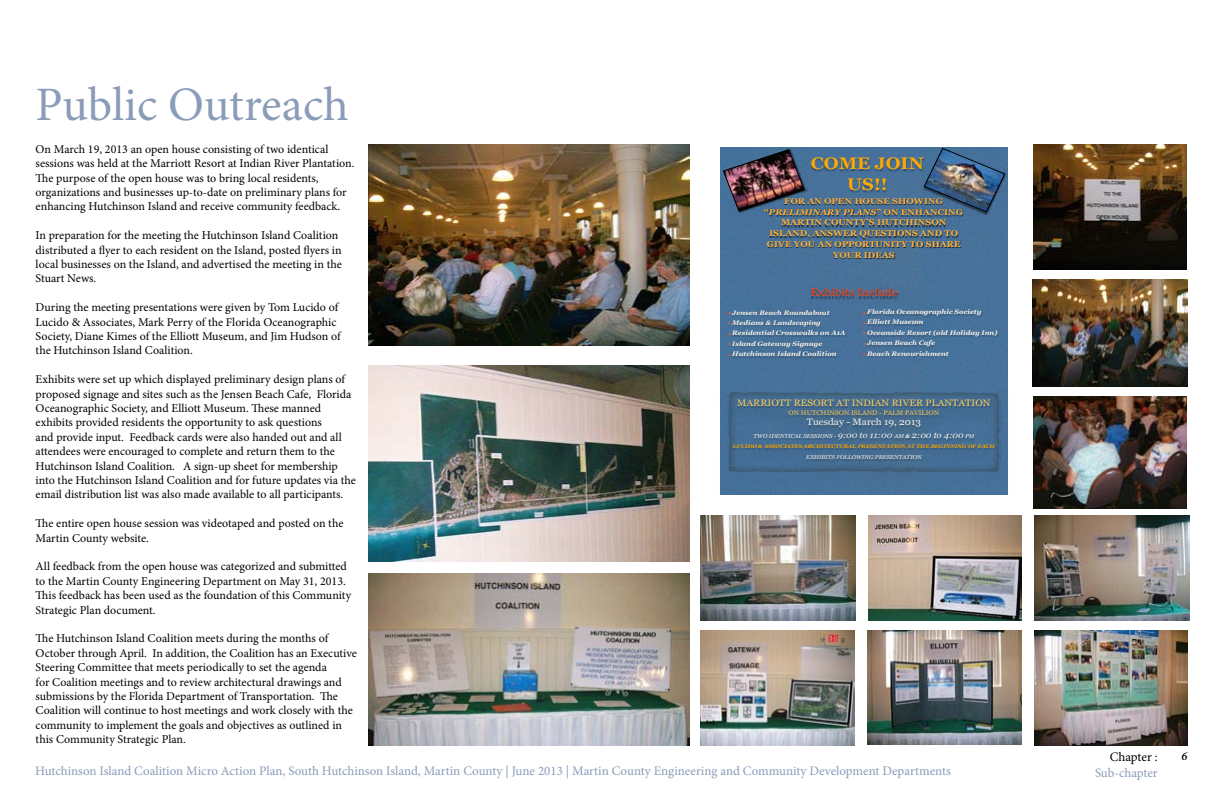
<style>
.page{position:relative;width:1224px;height:792px;background:#fff}
.page>*{position:absolute;margin:0;border:0;box-sizing:border-box;transform-origin:0 0}
.t1{font:48px "Minion Pro";color:#8a9cb8}
.t2{font:700 16.7px/20.9px "Georgia";color:#fa0;text-align:center;scale:1.09 1}
.t3{font:13px "Minion Pro";letter-spacing:-.005em;color:#8a9cb8}
.t4{font:13px "Minion Pro";letter-spacing:-.005em;color:#000}
.t5{font:12px/14.4px "Minion Pro";color:#000}
.t6{font:italic 600 12px "Minion Pro";color:#000}
.t7{font:11.1px "Georgia";color:#ff4113;scale:1.09 1}
.t8{font:9.3px "Georgia";color:#facf5e;scale:1.09 1}
.t9{font:9.3px "Georgia";color:#f9f5ec;scale:1.09 1}
.t10{font:700 8.3px/10.8px "Georgia";color:#ffb43e;text-align:center;scale:1.09 1}
.t11{font:italic 700 6.5px/10.4px "Georgia";color:#f9f5ec;scale:1.09 1}
.t12{font:6.5px "Georgia";color:#facf5e;scale:1.09 1}
.t13{font:italic 5.6px "Georgia";color:#f9f5ec;scale:1.09 1}
.t14{font:italic 700 5.1px "Georgia";color:#fa0;scale:1.09 1}
.s1{font-style:italic}
.s2{color:#ec5827}
.s3{font-size:8.3px}
.s4{font-weight:700}
</style>
<div class="page">
<img style="left:1032px;top:280px;width:156px;height:106px">
<img style="left:1034px;top:396px;width:152px;height:112px">
<img style="left:1034px;top:144px;width:152px;height:126px">
<img style="left:1034px;top:631px;width:154px;height:114px">
<img style="left:867px;top:631px;width:155px;height:114px">
<img style="left:369px;top:366px;width:320px;height:196px">
<img style="left:701px;top:516px;width:154px;height:105px">
<img style="left:369px;top:574px;width:320px;height:171px">
<img style="left:1035px;top:516px;width:154px;height:105px">
<img style="left:701px;top:631px;width:153px;height:114px">
<img style="left:868px;top:516px;width:154px;height:105px">
<div style="left:720px;top:147px;width:287px;height:348px;background:#47719b"></div>
<img style="left:728px;top:392px;width:273px;height:82px">
<img style="left:736px;top:400px;width:255px;height:8px">
<img style="left:788px;top:411px;width:152px;height:6px">
<img style="left:806px;top:419px;width:115px;height:11px">
<img style="left:753px;top:434px;width:140px;height:8px">
<svg style="left:893px;top:435px;width:18px;height:6px"></svg>
<img style="left:911px;top:434px;width:53px;height:8px">
<svg style="left:964px;top:435px;width:12px;height:5px"></svg>
<img style="left:732px;top:445px;width:264px;height:5px">
<img style="left:805px;top:456px;width:118px;height:6px">
<img style="left:732px;top:310px;width:98px;height:6px">
<img style="left:732px;top:320px;width:89px;height:8px">
<img style="left:733px;top:331px;width:113px;height:6px">
<img style="left:732px;top:341px;width:90px;height:8px">
<img style="left:733px;top:352px;width:104px;height:6px">
<img style="left:868px;top:309px;width:114px;height:8px">
<img style="left:868px;top:320px;width:56px;height:6px">
<img style="left:867px;top:330px;width:131px;height:8px">
<img style="left:867px;top:341px;width:68px;height:7px">
<img style="left:868px;top:351px;width:81px;height:6px">
<img style="left:808px;top:199px;width:114px;height:7px">
<img style="left:769px;top:209px;width:194px;height:8px">
<img style="left:781px;top:219px;width:166px;height:8px">
<img style="left:769px;top:231px;width:189px;height:8px">
<img style="left:767px;top:241px;width:194px;height:8px">
<img style="left:832px;top:252px;width:63px;height:8px">
<img style="left:811px;top:158px;width:111px;height:14px">
<img style="left:848px;top:179px;width:38px;height:14px">
<img style="left:805px;top:186px;width:3px;height:26px">
<img style="left:723px;top:149px;width:82px;height:64px">
<img style="left:922px;top:159px;width:85px;height:56px">
<img style="left:923px;top:148px;width:83px;height:65px">
<img style="left:811px;top:298px;width:87px;height:2px">
<img style="left:810px;top:288px;width:89px;height:10px">
<img style="left:369px;top:144px;width:320px;height:202px">
<h1 class="t1" style="left:36px;top:72px;width:315px">Public Outreach</h1>
<p class="t5" style="left:36px;top:142px;width:320px">On March 19, 2013 an open house consisting of two identical sessions was held at the Marriott Resort at Indian River Plantation.<br>The purpose of the open house was to bring local residents, organizations and businesses up-to-date on preliminary plans for enhancing Hutchinson Island and receive community feedback.</p>
<p class="t5" style="left:36px;top:228px;width:308px">In preparation for the meeting the Hutchinson Island Coalition distributed a flyer to each resident on the Island, posted flyers in local businesses on the Island, and advertised the meeting in the Stuart News.</p>
<p class="t5" style="left:36px;top:300px;width:307px">During the meeting presentations were given by Tom Lucido of Lucido &amp; Associates, Mark Perry of the Florida Oceanographic Society, Diane Kimes of the Elliott Museum, and Jim Hudson of the Hutchinson Island Coalition.</p>
<p class="t5" style="left:36px;top:372px;width:322px">Exhibits were set up which displayed preliminary design plans of proposed signage and sites such as the Jensen Beach Cafe, Florida Oceanographic Society, and Elliott Museum. These manned exhibits provided residents the opportunity to ask questions<br>and provide input. Feedback cards were also handed out and all attendees were encouraged to complete and return them to the Hutchinson Island Coalition. A sign-up sheet for membership into the Hutchinson Island Coalition and for future updates via the email distribution list was also made available to all participants.</p>
<p class="t5" style="left:36px;top:516px;width:309px">The entire open house session was videotaped and posted on the<br>Martin County website.</p>
<p class="t5" style="left:36px;top:559px;width:317px">All feedback from the open house was categorized and submitted to the Martin County Engineering Department on May 31, 2013.<br>This feedback has been used as the foundation of this Community Strategic Plan document.</p>
<p class="t5" style="left:36px;top:631px;width:323px">The Hutchinson Island Coalition meets during the months of October through April. In addition, the Coalition has an Executive Steering Committee that meets periodically to set the agenda<br>for Coalition meetings and to review architectural drawings and submissions by the Florida Department of Transportation. The Coalition will continue to host meetings and work closely with the community to implement the goals and objectives as outlined in this Community Strategic Plan.</p>
<h2 class="t2" style="left:811px;top:153px;width:105px">COME JOIN<br>US!!</h2>
<p class="t10" style="left:764px;top:196px;width:184px">FOR AN OPEN HOUSE SHOWING “<span class="s1">PRELIMINARY PLANS</span>” ON ENHANCING<br>MARTIN COUNTY’S HUTCHINSON<br>ISLAND, ANSWER QUESTIONS AND TO<br>GIVE YOU AN OPPORTUNITY TO SHARE<br>YOUR IDEAS</p>
<p class="t7" style="left:810px;top:286px;width:82px">Exhibits Include</p>
<p class="t11" style="left:728px;top:307px;width:110px"><span class="s2">¥</span> Jensen Beach Roundabout<br><span class="s2">¥</span> Medians &amp; Landscaping<br><span class="s2">¥</span> Residential Crosswalks on A1A <span class="s2">¥</span> Island Gateway Signage<br><span class="s2">¥</span> Hutchinson Island Coalition</p>
<p class="t11" style="left:863px;top:307px;width:125px"><span class="s2">¥</span> Florida Oceanographic Society<br><span class="s2">¥</span> Elliott Museum<br><span class="s2">¥</span> Oceanside Resort (old Holiday Inn) <span class="s2">¥</span> Jensen Beach Cafe<br><span class="s2">¥</span> Beach Renourishment</p>
<p class="t8" style="left:737px;top:397px;width:234px">MARRIOTT RESORT AT INDIAN RIVER PLANTATION</p>
<p class="t12" style="left:789px;top:409px;width:140px">ON HUTCHINSON ISLAND - PALM PAVILION</p>
<p class="t9" style="left:807px;top:417px;width:106px">Tuesday - March 19, 2013</p>
<p class="t13" style="left:753px;top:433px;width:204px">TWO IDENTICAL SESSIONS - <span class="s3">9:00 to 11:00</span> AM <span class="s4">&amp;</span> <span class="s3">2:00 to 4:00</span> PM</p>
<p class="t14" style="left:733px;top:443px;width:242px">LUCIDO &amp; ASSOCIATES ARCHITECTURAL PRESENTATION AT THE BEGINNING OF EACH</p>
<p class="t13" style="left:806px;top:454px;width:108px">EXHIBITS FOLLOWING PRESENTATION</p>
<p class="t3" style="left:35px;top:762px;width:917px">Hutchinson Island Coalition Micro Action Plan, South Hutchinson Island, Martin County | June 2013 | Martin County Engineering and Community Development Departments</p>
<p class="t4" style="left:1110px;top:748px;width:49px">Chapter :</p>
<p class="t3" style="left:1095px;top:764px;width:64px">Sub-chapter</p>
<p class="t6" style="left:1181px;top:748px;width:7px">6</p>
</div>
